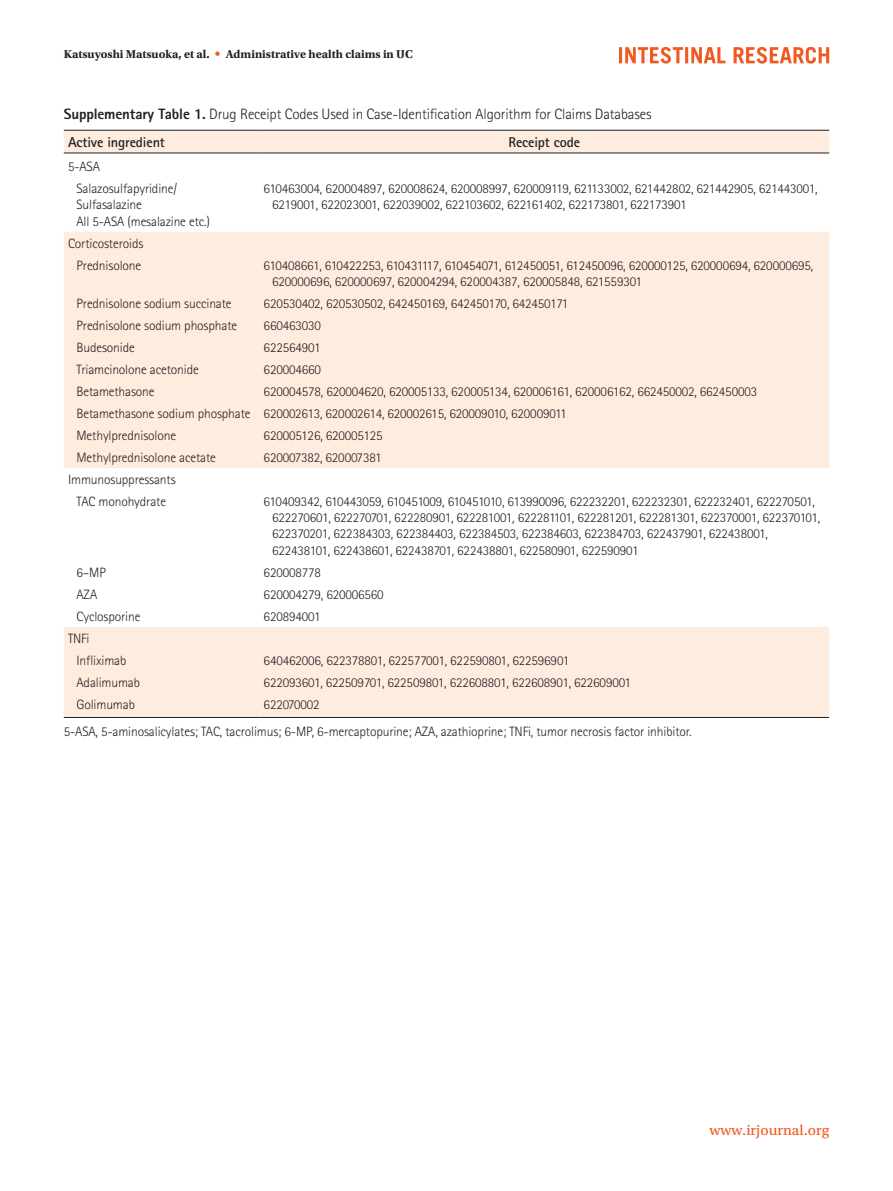
<style>
.page{position:relative;width:893px;height:1191px;background:#fff}
.page>*{position:absolute;margin:0;border:0;box-sizing:border-box;transform-origin:0 0}
.표그림제목{font:300 15px "Rotis Sans Serif Std";letter-spacing:-.01em;color:#231f20}
.t1{font:15px "Utopia Std Capt";color:#f15921}
.표항목{font:700 14.25px "Rotis Sans Serif Std";letter-spacing:-.01em;color:#231f20}
.표본문{font:300 13.5px/16.2px "Rotis Sans Serif Std";letter-spacing:-.01em;color:#231f20}
.t2{font:700 12px "Utopia Std";color:#231f20}
.s1{font-family:"Univers LT Std";font-weight:400;color:#f15921}
.s2{font-weight:800}
</style>
<div class="page">
<svg style="left:619px;top:47px;width:210px;height:17px"></svg>
<svg style="left:64px;top:131px;width:765px;height:586px;fill:#feecdf"></svg>
<hr style="left:64px;top:130px;width:195px;height:1px;background:#231f20">
<hr style="left:259px;top:130px;width:570px;height:1px;background:#231f20">
<hr style="left:64px;top:153px;width:195px;height:1px;background:#231f20">
<hr style="left:259px;top:153px;width:570px;height:1px;background:#231f20">
<hr style="left:64px;top:717px;width:195px;height:1px;background:#231f20">
<hr style="left:259px;top:717px;width:570px;height:1px;background:#231f20">
<p class="t2" style="left:64px;top:47px;width:351px">Katsuyoshi Matsuoka, et al. <span class="s1">•</span> Administrative health claims in UC</p>
<p class="표그림제목" style="left:64px;top:105px;width:589px"><span class="s2">Supplementary Table 1.</span> Drug Receipt Codes Used in Case-Identification Algorithm for Claims Databases</p>
<p class="표항목" style="left:68px;top:133px;width:98px">Active ingredient</p>
<p class="표항목" style="left:508px;top:133px;width:73px">Receipt code</p>
<p class="표본문" style="left:68px;top:158px;width:33px">5-ASA</p>
<p class="표본문" style="left:77px;top:180px;width:102px">Salazosulfapyridine/</p>
<p class="표본문" style="left:77px;top:197px;width:67px">Sulfasalazine</p>
<p class="표본문" style="left:77px;top:213px;width:135px">All 5-ASA (mesalazine etc.)</p>
<p class="표본문" style="left:272px;top:180px;width:547px;text-indent:-9px">610463004, 620004897, 620008624, 620008997, 620009119, 621133002, 621442802, 621442905, 621443001,<br>6219001, 622023001, 622039002, 622103602, 622161402, 622173801, 622173901</p>
<p class="표본문" style="left:68px;top:235px;width:77px">Corticosteroids</p>
<p class="표본문" style="left:77px;top:257px;width:66px">Prednisolone</p>
<p class="표본문" style="left:272px;top:257px;width:543px;text-indent:-9px">610408661, 610422253, 610431117, 610454071, 612450051, 612450096, 620000125, 620000694, 620000695,<br>620000696, 620000697, 620004294, 620004387, 620005848, 621559301</p>
<p class="표본문" style="left:77px;top:295px;width:157px">Prednisolone sodium succinate</p>
<p class="표본문" style="left:264px;top:295px;width:306px">620530402, 620530502, 642450169, 642450170, 642450171</p>
<p class="표본문" style="left:77px;top:317px;width:162px">Prednisolone sodium phosphate</p>
<p class="표본문" style="left:264px;top:317px;width:59px">660463030</p>
<p class="표본문" style="left:77px;top:339px;width:60px">Budesonide</p>
<p class="표본문" style="left:264px;top:339px;width:58px">622564901</p>
<p class="표본문" style="left:77px;top:361px;width:124px">Triamcinolone acetonide</p>
<p class="표본문" style="left:264px;top:361px;width:59px">620004660</p>
<p class="표본문" style="left:77px;top:383px;width:80px">Betamethasone</p>
<p class="표본문" style="left:264px;top:383px;width:495px">620004578, 620004620, 620005133, 620005134, 620006161, 620006162, 662450002, 662450003</p>
<p class="표본문" style="left:77px;top:405px;width:176px">Betamethasone sodium phosphate</p>
<p class="표본문" style="left:264px;top:405px;width:304px">620002613, 620002614, 620002615, 620009010, 620009011</p>
<p class="표본문" style="left:77px;top:427px;width:101px">Methylprednisolone</p>
<p class="표본문" style="left:264px;top:427px;width:121px">620005126, 620005125</p>
<p class="표본문" style="left:77px;top:449px;width:141px">Methylprednisolone acetate</p>
<p class="표본문" style="left:264px;top:449px;width:120px">620007382, 620007381</p>
<p class="표본문" style="left:68px;top:471px;width:109px">Immunosuppressants</p>
<p class="표본문" style="left:77px;top:493px;width:91px">TAC monohydrate</p>
<p class="표본문" style="left:272px;top:493px;width:550px;text-indent:-9px">610409342, 610443059, 610451009, 610451010, 613990096, 622232201, 622232301, 622232401, 622270501, 622270601, 622270701, 622280901, 622281001, 622281101, 622281201, 622281301, 622370001, 622370101, 622370201, 622384303, 622384403, 622384503, 622384603, 622384703, 622437901, 622438001, 622438101, 622438601, 622438701, 622438801, 622580901, 622590901</p>
<p class="표본문" style="left:77px;top:564px;width:31px">6–MP</p>
<p class="표본문" style="left:264px;top:564px;width:59px">620008778</p>
<p class="표본문" style="left:77px;top:586px;width:22px">AZA</p>
<p class="표본문" style="left:264px;top:586px;width:122px">620004279, 620006560</p>
<p class="표본문" style="left:77px;top:608px;width:65px">Cyclosporine</p>
<p class="표본문" style="left:264px;top:608px;width:58px">620894001</p>
<p class="표본문" style="left:68px;top:630px;width:23px">TNFi</p>
<p class="표본문" style="left:77px;top:652px;width:51px">Infliximab</p>
<p class="표본문" style="left:264px;top:652px;width:307px">640462006, 622378801, 622577001, 622590801, 622596901</p>
<p class="표본문" style="left:77px;top:674px;width:65px">Adalimumab</p>
<p class="표본문" style="left:264px;top:674px;width:369px">622093601, 622509701, 622509801, 622608801, 622608901, 622609001</p>
<p class="표본문" style="left:77px;top:696px;width:60px">Golimumab</p>
<p class="표본문" style="left:264px;top:696px;width:57px">622070002</p>
<p class="표본문" style="left:64px;top:723px;width:629px">5-ASA, 5‑aminosalicylates; TAC, tacrolimus; 6-MP, 6-mercaptopurine; AZA, azathioprine; TNFi, tumor necrosis factor inhibitor.</p>
<p class="t1" style="left:710px;top:1122px;width:121px">www.irjournal.org</p>
</div>
